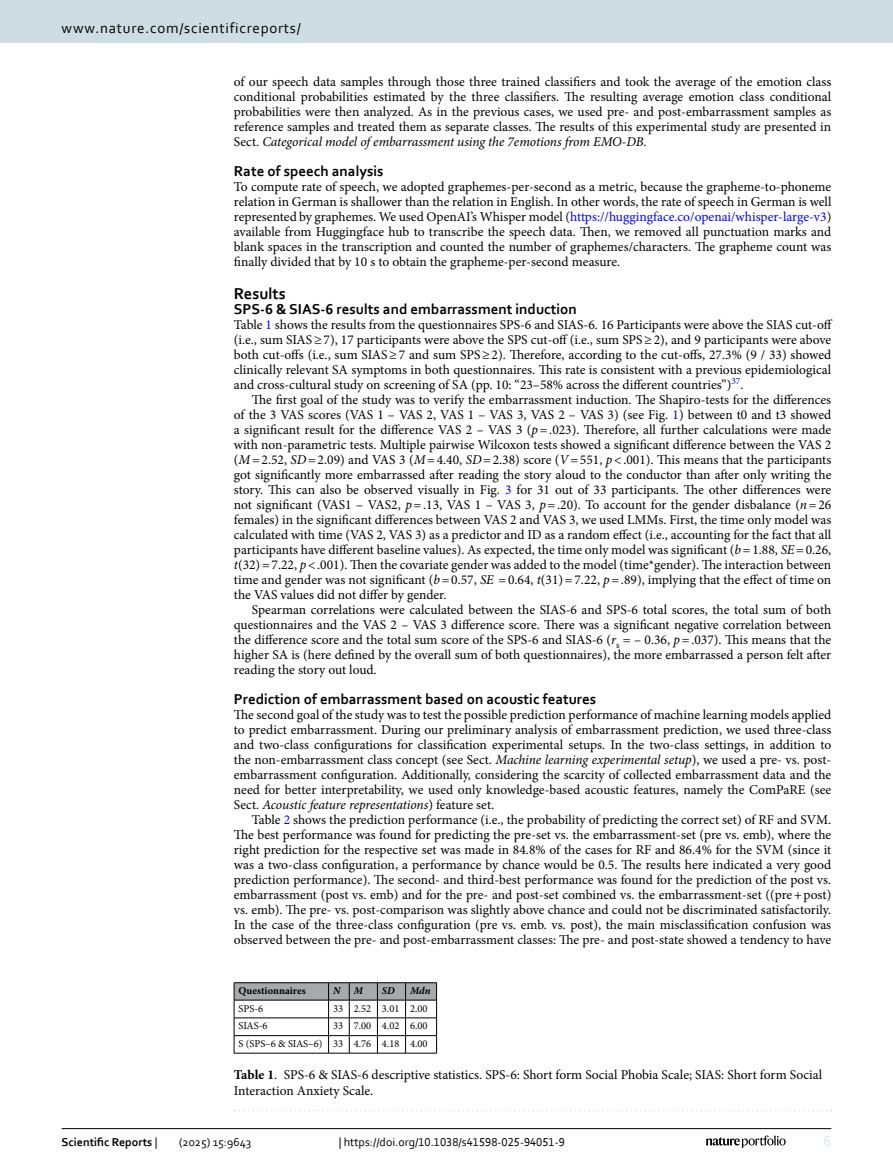
<style>
.page{position:relative;width:893px;height:1174px;background:#fff}
.page>*{position:absolute;margin:0;border:0;box-sizing:border-box;transform-origin:0 0}
.Head_1{font:700 16.5px "Corbel";color:#000}
.Head_2{font:700 15px "Corbel";color:#000}
.Head_2_After_1{font:700 15px "Corbel";color:#000}
.t1{font:15px "Corbel";letter-spacing:.05em;color:#000}
.t2{font:15px "Corbel";color:#d9e4eb}
.Body_Text_Indent{font:13.5px/15px "Minion Pro";letter-spacing:-.005em;color:#000;text-align:justify}
.Body_Text{font:13.5px/15px "Minion Pro";color:#000;text-align:justify}
.Table_Caption{font:13.5px/16.5px "Minion Pro";color:#000}
.t3{font:12px "Corbel";color:#000}
.t4{font:700 12px "Corbel";color:#000}
.Table_Body{font:10.5px "Minion Pro";color:#000}
.Table_Head{font:700 10.5px "Minion Pro";color:#000}
.Table_Head-2{font:italic 700 10.5px "Minion Pro";color:#000}
.s1{font-style:italic}
.s2{color:#00f}
.s3{font-weight:700}
.s4{font-weight:400}
</style>
<div class="page">
<svg style="left:234px;top:982px;width:203px;height:72px"></svg>
<hr style="left:406px;top:1053px;width:31px;height:1px;background:#000">
<hr style="left:234px;top:1053px;width:95px;height:1px;background:#000">
<svg style="left:235px;top:1110px;width:597px;height:1px"></svg>
<hr style="left:62px;top:1128px;width:769px;height:1px;background:#000">
<svg style="left:706px;top:1135px;width:80px;height:12px"></svg>
<div style="left:0;top:0;width:893px;height:43px;background:#cedde4"></div>
<p class="t1" style="left:62px;top:18px;width:241px">www.nature.com/scientificreports/</p>
<p class="Body_Text_Indent" style="left:234px;top:74px;width:599px">of our speech data samples through those three trained classifiers and took the average of the emotion class conditional probabilities estimated by the three classifiers. The resulting average emotion class conditional probabilities were then analyzed. As in the previous cases, we used pre- and post-embarrassment samples as reference samples and treated them as separate classes. The results of this experimental study are presented in Sect. <span class="s1">Categorical model of embarrassment using the 7emotions from EMO-DB</span>.</p>
<p class="Head_2" style="left:234px;top:161px;width:151px">Rate of speech analysis</p>
<p class="Body_Text" style="left:234px;top:179px;width:599px">To compute rate of speech, we adopted graphemes-per-second as a metric, because the grapheme-to-phoneme relation in German is shallower than the relation in English. In other words, the rate of speech in German is well represented by graphemes. We used OpenAI’s Whisper model (<span class="s2">https://huggingface.co/openai/whisper-large-v3</span>) available from Huggingface hub to transcribe the speech data. Then, we removed all punctuation marks and blank spaces in the transcription and counted the number of graphemes/characters. The grapheme count was finally divided that by 10 s to obtain the grapheme-per-second measure.</p>
<p class="Head_1" style="left:234px;top:283px;width:53px">Results</p>
<p class="Head_2_After_1" style="left:234px;top:299px;width:344px">SPS-6 &amp; SIAS-6 results and embarrassment induction</p>
<p class="Body_Text" style="left:234px;top:317px;width:600px">Table <span class="s2">1</span> shows the results from the questionnaires SPS-6 and SIAS-6. 16 Participants were above the SIAS cut-off (i.e., sum SIAS≥7), 17 participants were above the SPS cut-off (i.e., sum SPS≥2), and 9 participants were above both cut-offs (i.e., sum SIAS≥7 and sum SPS≥2). Therefore, according to the cut-offs, 27.3% (9 / 33) showed clinically relevant SA symptoms in both questionnaires. This rate is consistent with a previous epidemiological and cross-cultural study on screening of SA (pp. 10: “23–58% across the different countries”)<sup>37</sup>.</p>
<p class="Body_Text_Indent" style="left:234px;top:392px;width:599px;text-indent:18px">The first goal of the study was to verify the embarrassment induction. The Shapiro-tests for the differences of the 3 VAS scores (VAS 1 – VAS 2, VAS 1 – VAS 3, VAS 2 – VAS 3) (see Fig. <span class="s2">1</span>) between t0 and t3 showed a significant result for the difference VAS 2 – VAS 3 (<span class="s1">p</span>=.023). Therefore, all further calculations were made with non-parametric tests. Multiple pairwise Wilcoxon tests showed a significant difference between the VAS 2 (<span class="s1">M</span>=2.52, <span class="s1">SD</span>=2.09) and VAS 3 (<span class="s1">M</span>=4.40, <span class="s1">SD</span>=2.38) score (<span class="s1">V</span>=551, <span class="s1">p</span>&lt;.001). This means that the participants got significantly more embarrassed after reading the story aloud to the conductor than after only writing the story. This can also be observed visually in Fig. <span class="s2">3</span> for 31 out of 33 participants. The other differences were not significant (VAS1 – VAS2, <span class="s1">p</span>=.13, VAS 1 – VAS 3, <span class="s1">p</span>=.20). To account for the gender disbalance (<span class="s1">n</span>=26 females) in the significant differences between VAS 2 and VAS 3, we used LMMs. First, the time only model was calculated with time (VAS 2, VAS 3) as a predictor and ID as a random effect (i.e., accounting for the fact that all participants have different baseline values). As expected, the time only model was significant (<span class="s1">b</span>=1.88, <span class="s1">SE</span>=0.26, <span class="s1">t</span>(32)=7.22, <span class="s1">p</span>&lt;.001). Then the covariate gender was added to the model (time*gender). The interaction between time and gender was not significant (<span class="s1">b</span>=0.57, <span class="s1">SE</span> =0.64, <span class="s1">t</span>(31)=7.22, <span class="s1">p</span>=.89), implying that the effect of time on the VAS values did not differ by gender.</p>
<p class="Body_Text_Indent" style="left:234px;top:602px;width:599px;text-indent:18px">Spearman correlations were calculated between the SIAS-6 and SPS-6 total scores, the total sum of both questionnaires and the VAS 2 – VAS 3 difference score. There was a significant negative correlation between the difference score and the total sum score of the SPS-6 and SIAS-6 (<span class="s1">r</span><sub>s</sub> = – 0.36, <span class="s1">p</span>=.037). This means that the higher SA is (here defined by the overall sum of both questionnaires), the more embarrassed a person felt after reading the story out loud.</p>
<p class="Head_2" style="left:234px;top:689px;width:364px">Prediction of embarrassment based on acoustic features</p>
<p class="Body_Text" style="left:234px;top:707px;width:599px">The second goal of the study was to test the possible prediction performance of machine learning models applied to predict embarrassment. During our preliminary analysis of embarrassment prediction, we used three-class and two-class configurations for classification experimental setups. In the two-class settings, in addition to the non-embarrassment class concept (see Sect. <span class="s1">Machine learning experimental setup</span>), we used a pre- vs. post&shy;embarrassment configuration. Additionally, considering the scarcity of collected embarrassment data and the need for better interpretability, we used only knowledge-based acoustic features, namely the ComPaRE (see Sect. <span class="s1">Acoustic feature representations</span>) feature set.</p>
<p class="Body_Text_Indent" style="left:234px;top:812px;width:599px;text-indent:18px">Table <span class="s2">2</span> shows the prediction performance (i.e., the probability of predicting the correct set) of RF and SVM.<br>The best performance was found for predicting the pre-set vs. the embarrassment-set (pre vs. emb), where the right prediction for the respective set was made in 84.8% of the cases for RF and 86.4% for the SVM (since it was a two-class configuration, a performance by chance would be 0.5. The results here indicated a very good prediction performance). The second- and third-best performance was found for the prediction of the post vs. embarrassment (post vs. emb) and for the pre- and post-set combined vs. the embarrassment-set ((pre+post) vs. emb). The pre- vs. post-comparison was slightly above chance and could not be discriminated satisfactorily.<br>In the case of the three-class configuration (pre vs. emb. vs. post), the main misclassification confusion was observed between the pre- and post-embarrassment classes: The pre- and post-state showed a tendency to have</p>
<p class="Table_Head" style="left:239px;top:983px;width:69px">Questionnaires</p>
<p class="Table_Head-2" style="left:333px;top:983px;width:9px">N</p>
<p class="Table_Head-2" style="left:354px;top:983px;width:11px">M</p>
<p class="Table_Head-2" style="left:382px;top:983px;width:14px">SD</p>
<p class="Table_Head-2" style="left:410px;top:983px;width:22px">Mdn</p>
<p class="Table_Body" style="left:239px;top:1001px;width:26px">SPS-6</p>
<p class="Table_Body" style="left:333px;top:1001px;width:12px">33</p>
<p class="Table_Body" style="left:354px;top:1001px;width:19px">2.52</p>
<p class="Table_Body" style="left:382px;top:1001px;width:19px">3.01</p>
<p class="Table_Body" style="left:410px;top:1001px;width:19px">2.00</p>
<p class="Table_Body" style="left:239px;top:1019px;width:31px">SIAS-6</p>
<p class="Table_Body" style="left:333px;top:1019px;width:12px">33</p>
<p class="Table_Body" style="left:354px;top:1019px;width:19px">7.00</p>
<p class="Table_Body" style="left:382px;top:1019px;width:19px">4.02</p>
<p class="Table_Body" style="left:410px;top:1019px;width:19px">6.00</p>
<p class="Table_Body" style="left:239px;top:1036px;width:85px">S (SPS–6 &amp; SIAS–6)</p>
<p class="Table_Body" style="left:333px;top:1036px;width:12px">33</p>
<p class="Table_Body" style="left:354px;top:1036px;width:19px">4.76</p>
<p class="Table_Body" style="left:382px;top:1036px;width:19px">4.18</p>
<p class="Table_Body" style="left:410px;top:1036px;width:19px">4.00</p>
<p class="Table_Caption" style="left:234px;top:1066px;width:590px"><span class="s3">Table 1</span>. SPS-6 &amp; SIAS-6 descriptive statistics. SPS-6: Short form Social Phobia Scale; SIAS: Short form Social<br>Interaction Anxiety Scale.</p>
<p class="t4" style="left:62px;top:1134px;width:97px">Scientific Reports <span class="s4">|</span></p>
<p class="t3" style="left:179px;top:1134px;width:74px">(2025) 15:9643</p>
<p class="t3" style="left:339px;top:1134px;width:228px">| https://doi.org/10.1038/s41598-025-94051-9</p>
<p class="t2" style="left:824px;top:1132px;width:9px">6</p>
</div>
